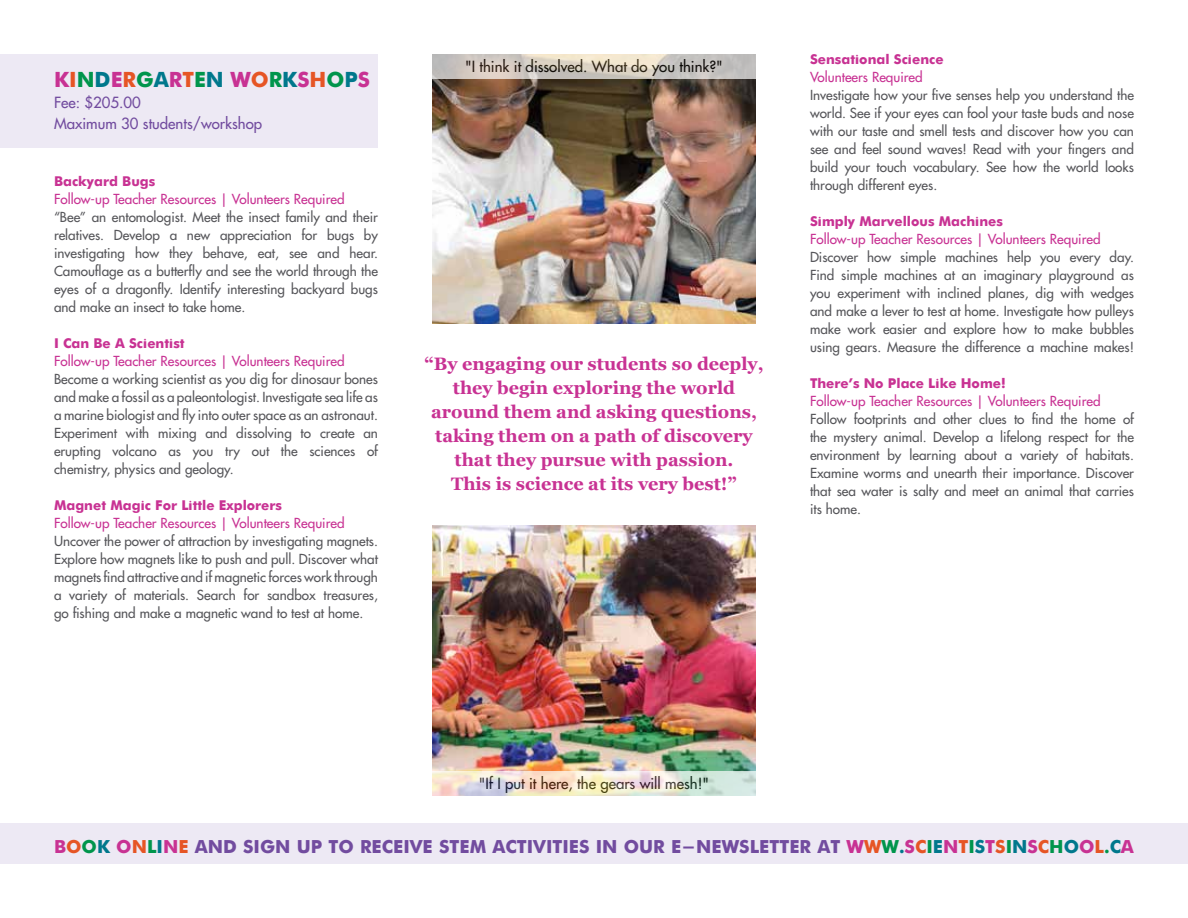
<style>
.page{position:relative;width:1188px;height:918px;background:#fff}
.page>*{position:absolute;margin:0;border:0;box-sizing:border-box;transform-origin:0 0}
.t1{font:700 21px "Futura";color:#c83293}
.t2{font:700 18px/24px "Georgia";color:#c83293;text-align:center}
.t3{font:700 18px "Futura";color:#724c9f}
.t4{font:15px "Futura";color:#000}
.t5{font:15px/21px "Futura";color:#724c9f}
.t6{font:13.5px/18px "Futura";color:#56565a;text-align:justify}
.t7{font:13.5px "Futura";color:#c83293}
.t8{font:700 13.5px "Futura";color:#c83293}
.s1{color:#e65525}
.s2{color:#00954c}
.s3{color:#00788c}
.s4{color:#c83293}
</style>
<div class="page">
<img style="left:432px;top:526px;width:324px;height:245px">
<img style="left:432px;top:79px;width:324px;height:245px">
<svg style="left:432px;top:54px;width:324px;height:25px;background:#d1cbc2"></svg>
<svg style="left:432px;top:771px;width:324px;height:25px;background:#e8e3d6"></svg>
<div style="left:0;top:54px;width:378px;height:93px;background:#ede9f4"></div>
<div style="left:0;top:824px;width:1188px;height:40px;background:#ede9f4"></div>
<h1 class="t1" style="left:54px;top:64px;width:317px">K<span class="s1">I</span><span class="s2">N</span><span class="s3">D</span>E<span class="s1">R</span><span class="s2">G</span><span class="s3">A</span>R<span class="s1">T</span><span class="s2">E</span><span class="s3">N</span> W<span class="s1">O</span><span class="s2">R</span><span class="s3">K</span>S<span class="s1">H</span><span class="s2">O</span><span class="s3">P</span>S</h1>
<p class="t5" style="left:54px;top:92px;width:210px">Fee: $205.00<br>Maximum 30 students/workshop</p>
<p class="t8" style="left:54px;top:171px;width:103px">Backyard Bugs</p>
<p class="t7" style="left:54px;top:190px;width:292px">Follow-up Teacher Resources | Volunteers Required</p>
<p class="t6" style="left:54px;top:208px;width:326px">“Bee” an entomologist. Meet the insect family and their relatives. Develop a new appreciation for bugs by investigating how they behave, eat, see and hear.<br>Camouflage as a butterfly and see the world through the eyes of a dragonfly. Identify interesting backyard bugs and make an insect to take home.</p>
<p class="t8" style="left:54px;top:333px;width:132px">I Can Be A Scientist</p>
<p class="t7" style="left:54px;top:352px;width:292px">Follow-up Teacher Resources | Volunteers Required</p>
<p class="t6" style="left:54px;top:370px;width:326px">Become a working scientist as you dig for dinosaur bones and make a fossil as a paleontologist. Investigate sea life as a marine biologist and fly into outer space as an astronaut.<br>Experiment with mixing and dissolving to create an erupting volcano as you try out the sciences of chemistry, physics and geology.</p>
<p class="t8" style="left:54px;top:495px;width:230px">Magnet Magic For Little Explorers</p>
<p class="t7" style="left:54px;top:514px;width:292px">Follow-up Teacher Resources | Volunteers Required</p>
<p class="t6" style="left:54px;top:532px;width:326px">Uncover the power of attraction by investigating magnets.<br>Explore how magnets like to push and pull. Discover what magnets find attractive and if magnetic forces work through a variety of materials. Search for sandbox treasures, go fishing and make a magnetic wand to test at home.</p>
<p class="t4" style="left:465px;top:57px;width:259px">"I think it dissolved. What do you think?"</p>
<h2 class="t2" style="left:424px;top:352px;width:341px">“By engaging our students so deeply, they begin exploring the world around them and asking questions, taking them on a path of discovery that they pursue with passion.<br>This is science at its very best!”</h2>
<p class="t8" style="left:810px;top:50px;width:135px">Sensational Science</p>
<p class="t7" style="left:810px;top:69px;width:114px">Volunteers Required</p>
<p class="t6" style="left:810px;top:86px;width:326px">Investigate how your five senses help you understand the world. See if your eyes can fool your taste buds and nose with our taste and smell tests and discover how you can see and feel sound waves! Read with your fingers and build your touch vocabulary. See how the world looks through different eyes.</p>
<p class="t8" style="left:810px;top:212px;width:195px">Simply Marvellous Machines</p>
<p class="t7" style="left:810px;top:231px;width:292px">Follow-up Teacher Resources | Volunteers Required</p>
<p class="t6" style="left:810px;top:248px;width:326px">Discover how simple machines help you every day.<br>Find simple machines at an imaginary playground as you experiment with inclined planes, dig with wedges and make a lever to test at home. Investigate how pulleys make work easier and explore how to make bubbles using gears. Measure the difference a machine makes!</p>
<p class="t8" style="left:810px;top:374px;width:197px">There’s No Place Like Home!</p>
<p class="t7" style="left:810px;top:393px;width:292px">Follow-up Teacher Resources | Volunteers Required</p>
<p class="t6" style="left:810px;top:410px;width:326px">Follow footprints and other clues to find the home of the mystery animal. Develop a lifelong respect for the environment by learning about a variety of habitats.<br>Examine worms and unearth their importance. Discover that sea water is salty and meet an animal that carries its home.</p>
<p class="t4" style="left:479px;top:775px;width:232px">"If I put it here, the gears will mesh!"</p>
<h2 class="t3" style="left:54px;top:834px;width:1081px"><span class="s4">B</span><span class="s1">O</span><span class="s2">O</span><span class="s3">K</span> <span class="s4">O</span><span class="s1">N</span><span class="s2">L</span><span class="s3">I</span><span class="s4">N</span><span class="s1">E</span> AND SIGN UP TO RECEIVE STEM ACTIVITIES IN OUR E-NEWSLETTER AT <span class="s4">W</span><span class="s1">W</span><span class="s2">W</span><span class="s3">.</span><span class="s4">S</span><span class="s1">C</span><span class="s2">I</span><span class="s3">E</span><span class="s4">N</span><span class="s1">T</span><span class="s2">I</span><span class="s3">S</span><span class="s4">T</span><span class="s1">S</span><span class="s2">I</span><span class="s3">N</span><span class="s4">S</span><span class="s1">C</span><span class="s2">H</span><span class="s3">O</span><span class="s4">O</span><span class="s1">L</span><span class="s2">.</span><span class="s3">C</span><span class="s4">A</span></h2>
</div>
